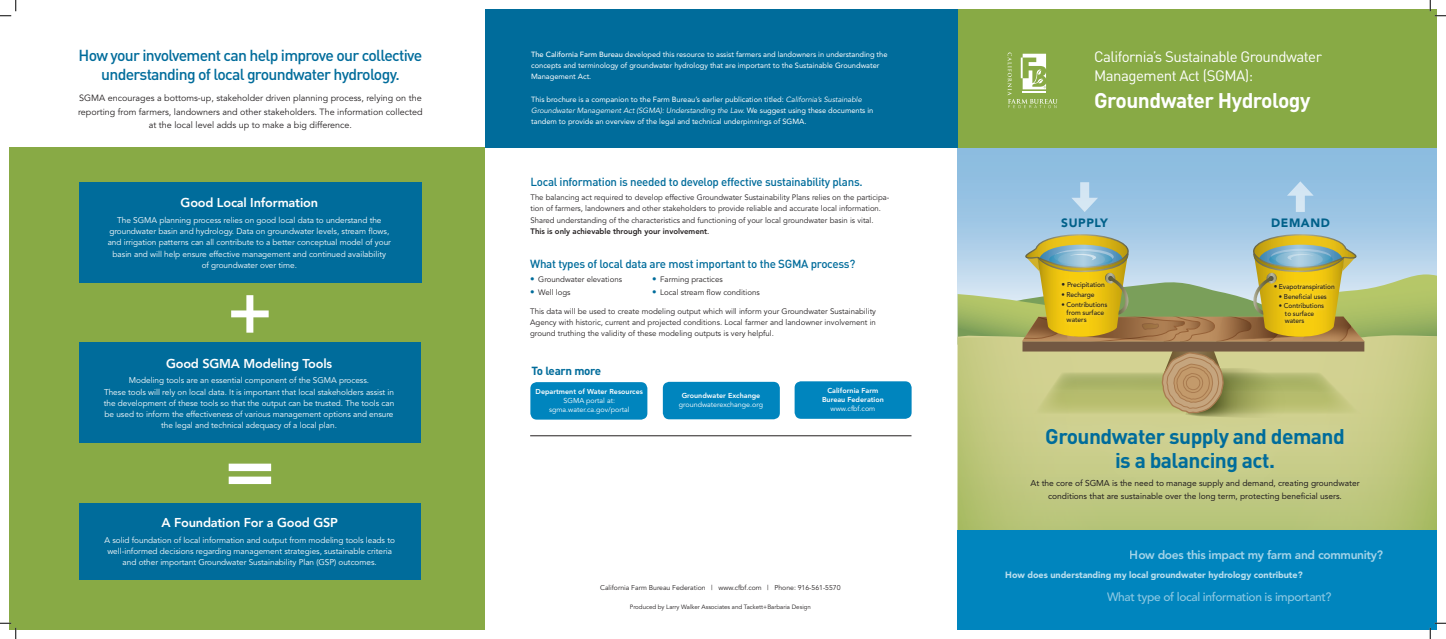
<style>
.page{position:relative;width:1446px;height:639px;background:#fff}
.page>*{position:absolute;margin:0;border:0;box-sizing:border-box;transform-origin:0 0}
.t1{font:600 81px "Foundry Sterling";color:#fff}
.t2{font:600 75px "Foundry Sterling";color:#fff}
.t3{font:700 21px/24px "DIN";letter-spacing:-.025em;color:#006c9b;text-align:center}
.t4{font:700 21px "DIN";letter-spacing:-.025em;color:#fff}
.t5{font:500 15.75px/19.5px "DIN";letter-spacing:-.045em;color:#006c9b;text-align:center}
.t6{font:15px/18.8px "DIN";letter-spacing:-.035em;color:#fff}
.t7{font:800 12.75px "Avenir";letter-spacing:-.015em;color:#fff}
.t8{font:500 12px "Avenir";letter-spacing:-.03em;color:#fff}
.t9{font:800 12px "Avenir";letter-spacing:-.03em;color:#fff}
.t10{font:900 12px "Avenir";letter-spacing:.05em;color:#006089}
.t11{font:500 11.62px "DIN";letter-spacing:-.025em;color:#006c9b}
.t12{font:700 11.62px "DIN";letter-spacing:-.025em;color:#006c9b}
.t13{font:9px/13.5px "Avenir";color:#231f20;text-align:center}
.t14{font:900 9px "Avenir";letter-spacing:-.005em;color:#fff}
.t15{font:8.48px/12.8px "Avenir";letter-spacing:-.005em;color:#231f20;text-align:center}
.t16{font:8.25px/11.2px "Avenir";letter-spacing:-.005em;color:#fff;text-align:center}
.t17{font:7.88px/11.2px "Avenir";color:#231f20}
.t18{font:7.5px/11.2px "Avenir";letter-spacing:-.005em;color:#fff}
.t19{font:800 7.12px/9px "Avenir";color:#fff;text-align:center}
.t20{font:7.12px/9px "Avenir";color:#fff;text-align:center}
.t21{font:500 6.9px/7.1px "Avenir";letter-spacing:-.01em;color:#231f20;scale:.95 1}
.t22{font:6.9px "Avenir";letter-spacing:-.005em;color:#231f20}
.t23{font:500 6.9px/7.2px "Avenir";letter-spacing:-.01em;color:#231f20}
.t24{font:6.15px "Avenir";letter-spacing:-.005em;color:#231f20}
.s1{font-weight:500}
.s2{font-style:italic}
.s3{font-weight:800}
.s4{font-size:9px;color:#006c9b}
.s5{font-size:7.65px}
</style>
<div class="page">
<svg style="left:957px;top:148px;width:480px;height:86px;background:#95c1e2"></svg>
<svg style="left:957px;top:418px;width:216px;height:113px;background:#b4c279"></svg>
<svg style="left:1215px;top:418px;width:222px;height:113px;background:#b4c278"></svg>
<svg style="left:957px;top:234px;width:480px;height:184px;background:#b3b784"></svg>
<div style="left:957px;top:9px;width:480px;height:139px;background:#88aa45"></div>
<svg style="left:1007px;top:53px;width:50px;height:55px"></svg>
<div style="left:957px;top:531px;width:480px;height:99px;background:#0085be"></div>
<div style="left:1057px;top:277px;width:55px;height:50px;background:#fff;opacity:.35"></div>
<div style="left:1269px;top:279px;width:70px;height:48px;background:#fff;opacity:.35"></div>
<div style="left:1080px;top:182px;width:9px;height:21px;background:#d3e5f3"></div>
<svg style="left:1071px;top:198px;width:27px;height:14px"></svg>
<div style="left:1296px;top:190px;width:9px;height:22px;background:#d5e7f3"></div>
<svg style="left:1287px;top:181px;width:26px;height:15px"></svg>
<div style="left:9px;top:148px;width:476px;height:482px;background:#88aa45"></div>
<div style="left:79px;top:182px;width:342px;height:101px;background:#006c9b"></div>
<div style="left:79px;top:343px;width:341px;height:100px;background:#006c9b"></div>
<div style="left:79px;top:504px;width:341px;height:76px;background:#006c9b"></div>
<div style="left:485px;top:9px;width:472px;height:139px;background:#006c9b"></div>
<hr style="left:530px;top:436px;width:381px;height:1px;background:#231f20">
<div style="left:530px;top:382px;width:117px;height:38px;background:#0085be;border-radius:6px"></div>
<div style="left:663px;top:382px;width:117px;height:37px;background:#0085be;border-radius:6px"></div>
<div style="left:794px;top:381px;width:117px;height:38px;background:#0085be;border-radius:6px"></div>
<div style="left:1016px;top:412px;width:358px;height:105px;background:#fff;opacity:.2"></div>
<svg style="left:0;top:0;width:17px;height:17px"></svg>
<svg style="left:0;top:623px;width:17px;height:16px"></svg>
<svg style="left:1429px;top:0;width:17px;height:17px"></svg>
<svg style="left:1429px;top:623px;width:17px;height:16px"></svg>
<h3 class="t5" style="left:79px;top:45px;width:345px">How your involvement can help improve our collective understanding of local groundwater hydrology.</h3>
<p class="t13" style="left:78px;top:92px;width:346px">SGMA encourages a bottoms-up, stakeholder driven planning process, relying on the reporting from farmers, landowners and other stakeholders. The information collected at the local level adds up to make a big difference.</p>
<h3 class="t7" style="left:181px;top:195px;width:139px">Good Local Information</h3>
<p class="t16" style="left:108px;top:215px;width:285px">The SGMA planning process relies on good local data to understand the groundwater basin and hydrology. Data on groundwater levels, stream flows, and irrigation patterns can all contribute to a better conceptual model of your basin and will help ensure effective management and continued availability<br>of groundwater over time.</p>
<h2 class="t2" style="left:226px;top:264px;width:49px">+</h2>
<h3 class="t7" style="left:166px;top:356px;width:168px">Good SGMA Modeling Tools</h3>
<p class="t16" style="left:104px;top:375px;width:292px">Modeling tools are an essential component of the SGMA process.<br>These tools will rely on local data. It is important that local stakeholders assist in the development of these tools so that the output can be trusted. The tools can be used to inform the effectiveness of various management options and ensure the legal and technical adequacy of a local plan.</p>
<h1 class="t1" style="left:224px;top:420px;width:52px">=</h1>
<h3 class="t7" style="left:161px;top:515px;width:178px">A Foundation For a Good GSP</h3>
<p class="t16" style="left:104px;top:535px;width:292px">A solid foundation of local information and output from modeling tools leads to well-informed decisions regarding management strategies, sustainable criteria and other important Groundwater Sustainability Plan (GSP) outcomes.</p>
<p class="t18" style="left:531px;top:49px;width:358px"><span class="s1">The California Farm Bureau</span> developed this resource to assist farmers and landowners in understanding the concepts and terminology of groundwater hydrology that are important to the Sustainable Groundwater<br>Management Act.</p>
<p class="t18" style="left:531px;top:94px;width:344px">This brochure is a companion to the Farm Bureau’s earlier publication titled: <span class="s2">California’s Sustainable<br>Groundwater Management Act (SGMA): Understanding the Law.</span> We suggest using these documents in tandem to provide an overview of the legal and technical underpinnings of SGMA.</p>
<h3 class="t11" style="left:530px;top:175px;width:334px">Local information is needed to develop effective sustainability plans.</h3>
<p class="t17" style="left:530px;top:192px;width:360px">The balancing act required to develop effective Groundwater Sustainability Plans relies on the participa&shy;tion of farmers, landowners and other stakeholders to provide reliable and accurate local information.<br>Shared understanding of the characteristics and functioning of your local groundwater basin is vital.<br><span class="s3">This is only achievable through your involvement</span><span class="s1">.</span></p>
<h3 class="t11" style="left:530px;top:257px;width:327px">What types of local data are most important to the SGMA process?</h3>
<p class="t17" style="left:530px;top:274px;width:93px"><span class="s4">•</span> Groundwater elevations</p>
<p class="t17" style="left:530px;top:287px;width:42px"><span class="s4">•</span> Well logs</p>
<p class="t17" style="left:530px;top:306px;width:347px;text-align:justify">This data will be used to create modeling output which will inform your Groundwater Sustainability Agency with historic, current and projected conditions. Local farmer and landowner involvement in ground truthing the validity of these modeling outputs is very helpful.</p>
<p class="t17" style="left:652px;top:274px;width:72px"><span class="s4">•</span> Farming practices</p>
<p class="t17" style="left:652px;top:287px;width:109px"><span class="s4">•</span> Local stream flow conditions</p>
<h3 class="t12" style="left:531px;top:363px;width:71px">To learn more</h3>
<p class="t19" style="left:535px;top:387px;width:109px">Department of Water Resources</p>
<p class="t20" style="left:549px;top:396px;width:82px">SGMA portal at: sgma.water.ca.gov/portal</p>
<p class="t19" style="left:682px;top:391px;width:80px">Groundwater Exchange</p>
<p class="t20" style="left:679px;top:400px;width:86px">groundwaterexchange.org</p>
<p class="t19" style="left:822px;top:386px;width:63px">California Farm<br>Bureau Federation</p>
<p class="t20" style="left:830px;top:405px;width:46px">www.cfbf.com</p>
<p class="t22" style="left:600px;top:584px;width:242px">California Farm Bureau Federation | www.cfbf.com | Phone: 916-561-5570</p>
<p class="t24" style="left:630px;top:604px;width:183px">Produced by Larry Walker Associates and Tackett+Barbaria Design</p>
<h3 class="t6" style="left:1094px;top:47px;width:229px">California’s Sustainable Groundwater<br>Management Act (SGMA):</h3>
<h3 class="t4" style="left:1094px;top:86px;width:218px">Groundwater Hydrology</h3>
<h3 class="t10" style="left:1061px;top:215px;width:48px">SUPPLY</h3>
<h3 class="t10" style="left:1271px;top:215px;width:60px">DEMAND</h3>
<p class="t23" style="left:1061px;top:281px;width:45px"><span class="s5">•</span> Precipitation</p>
<p class="t23" style="left:1061px;top:291px;width:35px">• Recharge</p>
<p class="t23" style="left:1066px;top:302px;width:42px;text-indent:-5px">• Contributions from surface waters</p>
<p class="t21" style="left:1273px;top:283px;width:66px"><span class="s5">•</span> Evapotranspiration</p>
<p class="t21" style="left:1279px;top:293px;width:52px">• Beneficial uses</p>
<p class="t21" style="left:1285px;top:303px;width:43px;text-indent:-6px">• Contributions to surface waters</p>
<h3 class="t3" style="left:1045px;top:423px;width:301px">Groundwater supply and demand is a balancing act.</h3>
<p class="t15" style="left:1030px;top:477px;width:331px">At the core of SGMA is the need to manage supply and demand, creating groundwater conditions that are sustainable over the long term, protecting beneficial users.</p>
<h3 class="t9" style="left:1129px;top:548px;width:255px">How does this impact my farm and community?</h3>
<p class="t14" style="left:1005px;top:569px;width:299px">How does understanding my local groundwater hydrology contribute?</p>
<h3 class="t8" style="left:1107px;top:589px;width:226px">What type of local information is important?</h3>
</div>
